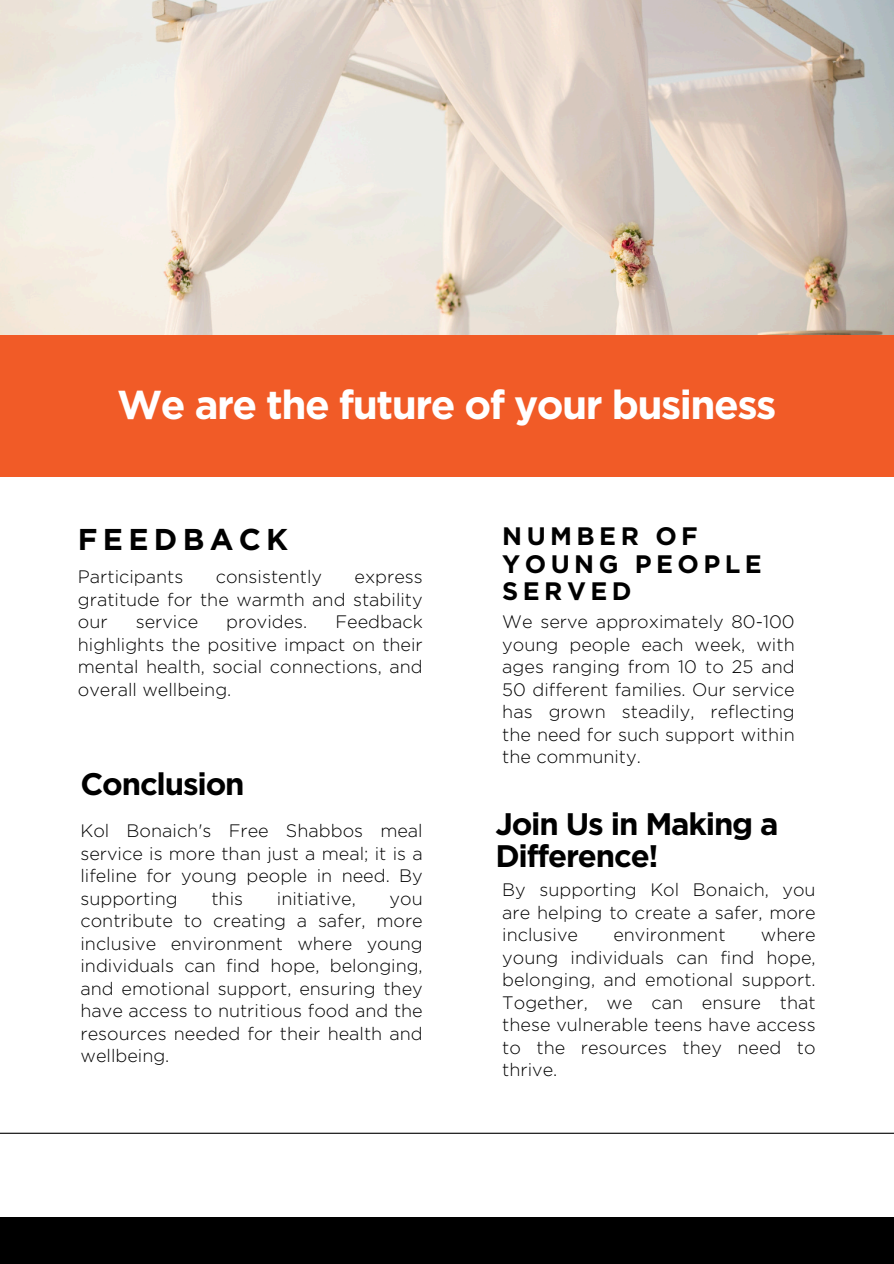
<style>
.page{position:relative;width:894px;height:1264px;background:#fff}
.page>*{position:absolute;margin:0;border:0;box-sizing:border-box;transform-origin:0 0}
.t1{font:700 40.35px "Gotham";letter-spacing:-.04em;color:#fff}
.t2{font:700 31.05px/32.1px "Gotham";letter-spacing:-.04em;color:#000}
.t3{font:700 30px "Gotham";letter-spacing:.175em;color:#000}
.t4{font:700 25.2px/27.5px "Gotham";letter-spacing:.175em;color:#000}
.t5{font:300 18px/22.5px "Gotham";color:#000;text-align:justify}
</style>
<div class="page">
<img style="left:0;top:0;width:893px;height:335px">
<div style="left:0;top:335px;width:893px;height:141px;background:#f15b27"></div>
<div style="left:0;top:1216px;width:893px;height:47px;background:#000"></div>
<hr style="left:0;top:1132px;width:893px;height:1px;background:#000">
<p class="t1" style="left:117px;top:380px;width:660px">We are the future of your business</p>
<h2 class="t3" style="left:78px;top:521px;width:212px">FEEDBACK</h2>
<p class="t4" style="left:502px;top:522px;width:261px">NUMBER OF<br>YOUNG PEOPLE<br>SERVED</p>
<h3 class="t5" style="left:502px;top:610px;width:294px">We serve approximately 80-100 young people each week, with ages ranging from 10 to 25 and 50 different families. Our service has grown steadily, reflecting the need for such support within the community.</h3>
<p class="t2" style="left:80px;top:768px;width:165px">Conclusion</p>
<h4 class="t5" style="left:80px;top:819px;width:344px">Kol Bonaich's Free Shabbos meal service is more than just a meal; it is a lifeline for young people in need. By supporting</h4>
<h1 class="t5" style="left:78px;top:565px;width:107px">Participants</h1>
<h1 class="t5" style="left:216px;top:565px;width:108px">consistently</h1>
<h1 class="t5" style="left:78px;top:565px;width:346px;text-indent:276px">express gratitude for the warmth and stability our</h1>
<h1 class="t5" style="left:78px;top:610px;width:346px;text-indent:257px">Feedback highlights the positive impact on their mental health, social connections, and overall wellbeing.</h1>
<h1 class="t5" style="left:136px;top:610px;width:64px">service</h1>
<h1 class="t5" style="left:226px;top:610px;width:83px">provides.</h1>
<p class="t2" style="left:495px;top:807px;width:285px">Join Us in Making a<br>Difference!</p>
<h3 class="t5" style="left:502px;top:878px;width:315px">By supporting Kol Bonaich, you are helping to create a safer, more inclusive</h3>
<h4 class="t5" style="left:211px;top:886px;width:33px">this</h4>
<h4 class="t5" style="left:277px;top:886px;width:80px">initiative,</h4>
<h4 class="t5" style="left:80px;top:886px;width:344px;text-indent:309px">you contribute to creating a safer, more inclusive environment where young individuals can find hope, belonging, and emotional support, ensuring they have access to nutritious food and the resources needed for their health and wellbeing.</h4>
<h3 class="t5" style="left:502px;top:923px;width:315px;text-indent:258px">where young individuals can find hope, belonging, and emotional support.<br>Together, we can ensure that these vulnerable teens have access to the resources they need to thrive.</h3>
<h3 class="t5" style="left:613px;top:923px;width:114px">environment</h3>
</div>
